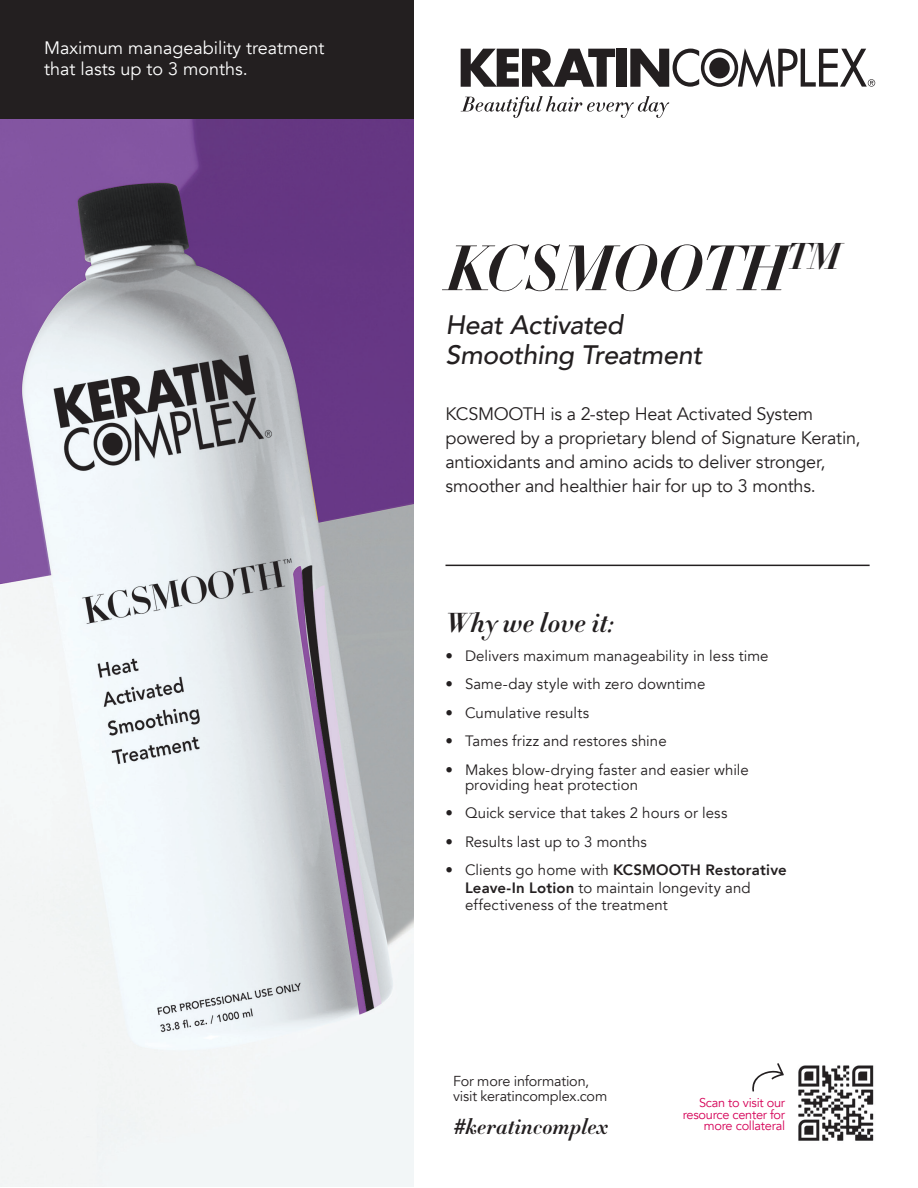
<style>
.page{position:relative;width:918px;height:1188px;background:#fff}
.page>*{position:absolute;margin:0;border:0;box-sizing:border-box;transform-origin:0 0}
.t1{font:63px "Didot HTF B24 Bold Ital";letter-spacing:-.02em;color:#231f20}
.t2{font:27px "Didot HTF B11 Bold Ital";color:#231f20}
.t3{font:italic 500 26.7px/30px "Avenir";letter-spacing:-.01em;color:#231f20}
.t4{font:21.6px "Didot HTF B11 Bold Ital";letter-spacing:.005em;color:#231f20}
.t5{font:18px/24px "Avenir";letter-spacing:-.015em;color:#231f20}
.t6{font:18px/21px "Avenir";color:#fff}
.t7{font:15px/15px "Avenir";letter-spacing:.005em;color:#231f20}
.t8{font:14.4px/15.3px "Avenir";letter-spacing:-.01em;color:#231f20}
.t9{font:12.75px/11.6px "Avenir";letter-spacing:-.02em;color:#d50057;text-align:right}
.s1{font-weight:800}
.s2{font-family:"Avenir";font-weight:500;font-style:italic}
</style>
<div class="page">
<img style="left:798px;top:1065px;width:76px;height:76px">
<svg style="left:752px;top:1063px;width:32px;height:29px"></svg>
<svg style="left:461px;top:49px;width:154px;height:38px"></svg>
<div style="left:617px;top:49px;width:10px;height:38px;background:#231f20"></div>
<svg style="left:630px;top:48px;width:245px;height:39px"></svg>
<svg style="left:461px;top:96px;width:208px;height:22px"></svg>
<div style="left:0;top:0;width:414px;height:127px;background:#231f20"></div>
<hr style="left:446px;top:565px;width:424px;height:1px;background:#231f20">
<img style="left:0;top:119px;width:414px;height:1068px">
<p class="t6" style="left:44px;top:38px;width:282px">Maximum manageability treatment that lasts up to 3 months.</p>
<p class="t1" style="left:446px;top:228px;width:398px">KCSMOOTH<sup>TM</sup></p>
<p class="t3" style="left:446px;top:310px;width:258px">Heat Activated<br>Smoothing Treatment</p>
<p class="t5" style="left:446px;top:403px;width:416px">KCSMOOTH is a 2-step Heat Activated System powered by a proprietary blend of Signature Keratin, antioxidants and amino acids to deliver stronger, smoother and healthier hair for up to 3 months.</p>
<p class="t2" style="left:446px;top:605px;width:171px">Why we love it:</p>
<p class="t7" style="left:446px;top:648px;width:325px">• Delivers maximum manageability in less time</p>
<p class="t7" style="left:446px;top:677px;width:262px">• Same-day style with zero downtime</p>
<p class="t7" style="left:446px;top:705px;width:145px">• Cumulative results</p>
<p class="t7" style="left:446px;top:734px;width:223px">• Tames frizz and restores shine</p>
<p class="t7" style="left:465px;top:762px;width:285px;text-indent:-20px">• Makes blow-drying faster and easier while providing heat protection</p>
<p class="t7" style="left:446px;top:806px;width:283px">• Quick service that takes 2 hours or less</p>
<p class="t7" style="left:446px;top:834px;width:203px">• Results last up to 3 months</p>
<p class="t7" style="left:465px;top:861px;width:323px;line-height:18px;text-indent:-20px">• Clients go home with <span class="s1">KCSMOOTH Restorative<br>Leave-In Lotion</span> to maintain longevity and</p>
<p class="t7" style="left:465px;top:897px;width:204px">effectiveness of the treatment</p>
<p class="t8" style="left:453px;top:1073px;width:156px">For more information, visit keratincomplex.com</p>
<h3 class="t4" style="left:453px;top:1113px;width:157px"><span class="s2">#</span>keratincomplex</h3>
<p class="t9" style="left:683px;top:1097px;width:104px">Scan to visit our resource center for more collateral</p>
</div>
